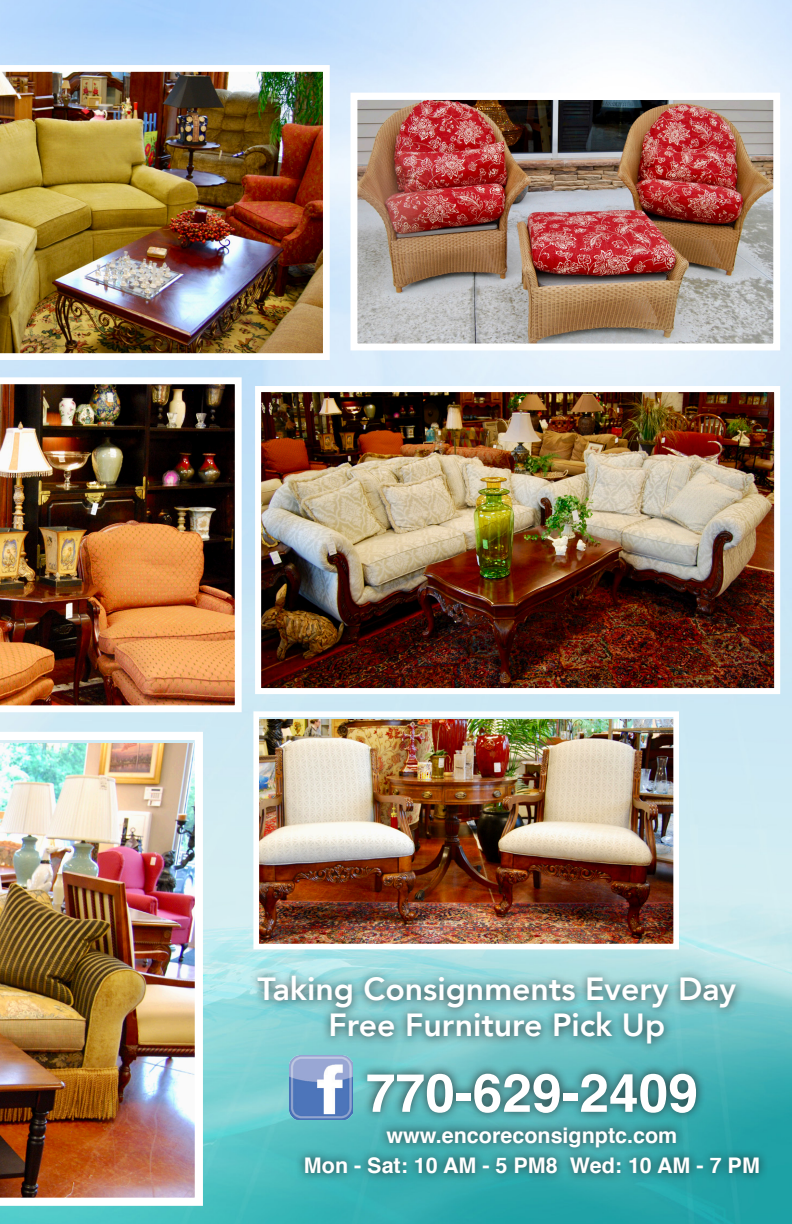
<style>
.page{position:relative;width:792px;height:1224px;background:#fff}
.page>*{position:absolute;margin:0;border:0;box-sizing:border-box;transform-origin:0 0}
.t1{font:700 53.4px "Helvetica";color:#fff}
.t2{font:800 32px "Avenir";color:#fff}
.t3{font:700 21.6px "Helvetica";color:#fff}
</style>
<div class="page">
<img style="left:0;top:0;width:792px;height:1224px">
<div style="left:248px;top:967px;width:497px;height:86px;background:#231f20;opacity:.85"></div>
<div style="left:295px;top:1063px;width:474px;height:121px;background:#231f20;opacity:.85"></div>
<img style="left:289px;top:1056px;width:63px;height:63px">
<img style="left:358px;top:101px;width:414px;height:241px">
<div style="left:350px;top:93px;width:430px;height:257px;border:7px solid #fff"></div>
<img style="left:0;top:732px;width:203px;height:474px">
<img style="left:0;top:65px;width:330px;height:295px">
<img style="left:260px;top:719px;width:412px;height:223px">
<div style="left:253px;top:711px;width:426px;height:238px;border:6px solid #fff"></div>
<img style="left:0;top:377px;width:242px;height:335px">
<img style="left:262px;top:393px;width:511px;height:294px">
<div style="left:255px;top:386px;width:525px;height:308px;border:6px solid #fff"></div>
<p class="t2" style="left:258px;top:964px;width:480px">Taking Consignments Every Day</p>
<p class="t2" style="left:329px;top:1000px;width:338px">Free Furniture Pick Up</p>
<p class="t1" style="left:366px;top:1050px;width:333px">770-629-2409</p>
<p class="t3" style="left:386px;top:1118px;width:292px">www.encoreconsignptc.com</p>
<p class="t3" style="left:304px;top:1148px;width:457px">Mon - Sat: 10 AM - 5 PM8 Wed: 10 AM - 7 PM</p>
</div>
